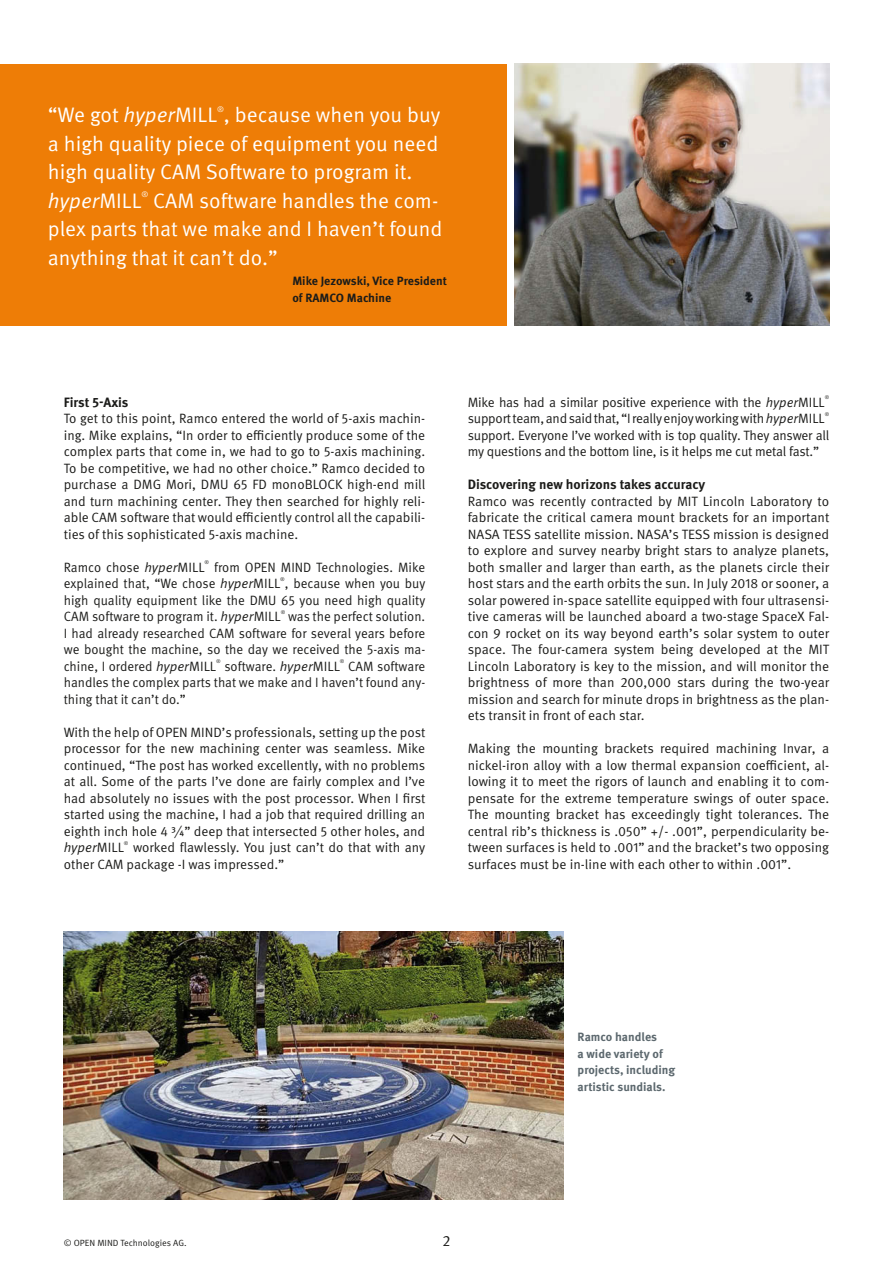
<style>
.page{position:relative;width:893px;height:1263px;background:#fff}
.page>*{position:absolute;margin:0;border:0;box-sizing:border-box;transform-origin:0 0}
.t1{font:21px/28.5px "Meta Pro";color:#fff}
.t2{font:15px "Meta Pro";color:#1c1c1a}
.t3{font:13.5px/16.5px "Meta Pro";color:#1c1c1a;text-align:justify}
.t4{font:13.5px/16.5px "Meta Pro";color:#1c1c1a;text-align:justify;scale:.96 1}
.t5{font:700 13.5px "Meta Pro";color:#1c1c1a}
.t6{font:700 12px/16.5px "Meta Pro";color:#5c686e}
.t7{font:700 12px/16.5px "Meta Pro";color:#1c1c1a}
.t8{font:9px "Meta Pro";color:#1c1c1a}
.t9{font:7.8px "Meta Pro";color:#fff}
.t10{font:5.25px "Meta Pro";color:#1c1c1a}
.s1{font-style:italic}
</style>
<div class="page">
<img style="left:514px;top:64px;width:315px;height:261px">
<div style="left:0;top:64px;width:506px;height:261px;background:#ee7d06"></div>
<img style="left:64px;top:931px;width:499px;height:268px">
<p class="t9" style="left:217px;top:104px;width:8px">®</p>
<h1 class="t1" style="left:48px;top:129px;width:392px">a high quality piece of equipment you need high quality CAM Software to program it. <span class="s1">hyper</span>MILL</h1>
<h1 class="t1" style="left:48px;top:101px;width:394px">“We got <span class="s1">hyper</span>MILL , because when you buy</h1>
<p class="t9" style="left:141px;top:190px;width:8px">®</p>
<h1 class="t1" style="left:48px;top:186px;width:396px;text-indent:105px">CAM software handles the com&shy;plex parts that we make and I haven’t found anything that it can’t do.”</h1>
<p class="t7" style="left:292px;top:273px;width:156px">Mike Jezowski, Vice President of RAMCO Machine</p>
<p class="t5" style="left:64px;top:393px;width:66px">First 5-Axis</p>
<p class="t3" style="left:64px;top:410px;width:363px">To get to this point, Ramco entered the world of 5-axis machin&shy;ing. Mike explains, “In order to efficiently produce some of the complex parts that come in, we had to go to 5-axis machining.<br>To be competitive, we had no other choice.” Ramco decided to purchase a DMG Mori, DMU 65 FD monoBLOCK high-end mill and turn machining center. They then searched for highly reli&shy;able CAM software that would efficiently control all the capabili&shy;ties of this sophisticated 5-axis machine.</p>
<p class="t4" style="left:64px;top:559px;width:148px">Ramco chose <span class="s1">hyper</span>MILL</p>
<p class="t10" style="left:205px;top:559px;width:6px">®</p>
<p class="t4" style="left:64px;top:559px;width:378px;text-align:right">from OPEN MIND Technologies. Mike<br>explained that, “We chose <span class="s1">hyper</span>MILL , because when you buy</p>
<p class="t10" style="left:280px;top:576px;width:6px">®</p>
<p class="t4" style="left:64px;top:592px;width:378px">high quality equipment like the DMU 65 you need high quality<br>CAM software to program it. <span class="s1">hyper</span>MILL</p>
<p class="t10" style="left:281px;top:609px;width:6px">®</p>
<p class="t4" style="left:64px;top:608px;width:378px;text-indent:224px">was the perfect solution.<br>I had already researched CAM software for several years before we bought the machine, so the day we received the 5-axis ma&shy;chine, I ordered <span class="s1">hyper</span>MILL</p>
<p class="t10" style="left:216px;top:658px;width:6px">®</p>
<p class="t4" style="left:224px;top:658px;width:122px">software. <span class="s1">hyper</span>MILL</p>
<p class="t10" style="left:340px;top:658px;width:6px">®</p>
<p class="t4" style="left:64px;top:658px;width:378px;text-indent:284px">CAM software handles the complex parts that we make and I haven’t found any&shy;thing that it can’t do.”</p>
<p class="t3" style="left:64px;top:724px;width:363px">With the help of OPEN MIND’s professionals, setting up the post processor for the new machining center was seamless. Mike continued, “The post has worked excellently, with no problems at all. Some of the parts I’ve done are fairly complex and I’ve had absolutely no issues with the post processor. When I first started using the machine, I had a job that required drilling an eighth inch hole 4 ¾” deep that intersected 5 other holes, and <span class="s1">hyper</span>MILL</p>
<p class="t10" style="left:124px;top:840px;width:6px">®</p>
<p class="t3" style="left:64px;top:839px;width:363px;text-indent:69px">worked flawlessly. You just can’t do that with any other CAM package -I was impressed.”</p>
<p class="t3" style="left:468px;top:394px;width:358px">Mike has had a similar positive experience with the <span class="s1">hyper</span>MILL</p>
<p class="t10" style="left:825px;top:394px;width:6px">®</p>
<p class="t3" style="left:468px;top:410px;width:358px">support team, and said that, “I really enjoy working with <span class="s1">hyper</span>MILL</p>
<p class="t10" style="left:825px;top:411px;width:6px">®</p>
<p class="t3" style="left:468px;top:427px;width:363px">support. Everyone I’ve worked with is top quality. They answer all my questions and the bottom line, is it helps me cut metal fast.”</p>
<p class="t5" style="left:468px;top:476px;width:239px">Discovering new horizons takes accuracy</p>
<p class="t3" style="left:468px;top:493px;width:363px">Ramco was recently contracted by MIT Lincoln Laboratory to fabricate the critical camera mount brackets for an important NASA TESS satellite mission. NASA’s TESS mission is designed to explore and survey nearby bright stars to analyze planets, both smaller and larger than earth, as the planets circle their host stars and the earth orbits the sun. In July 2018 or sooner, a solar powered in-space satellite equipped with four ultrasensi&shy;tive cameras will be launched aboard a two-stage SpaceX Fal&shy;con 9 rocket on its way beyond earth’s solar system to outer space. The four-camera system being developed at the MIT Lincoln Laboratory is key to the mission, and will monitor the brightness of more than 200,000 stars during the two-year mission and search for minute drops in brightness as the plan&shy;ets transit in front of each star.</p>
<p class="t3" style="left:468px;top:740px;width:363px">Making the mounting brackets required machining Invar, a nickel-iron alloy with a low thermal expansion coefficient, al&shy;lowing it to meet the rigors of launch and enabling it to com&shy;pensate for the extreme temperature swings of outer space.<br>The mounting bracket has exceedingly tight tolerances. The central rib’s thickness is .050” +/- .001”, perpendicularity be&shy;tween surfaces is held to .001” and the bracket’s two opposing surfaces must be in-line with each other to within .001”.</p>
<p class="t8" style="left:64px;top:1237px;width:124px">© OPEN MIND Technologies AG.</p>
<p class="t2" style="left:442px;top:1232px;width:9px">2</p>
<p class="t6" style="left:578px;top:1029px;width:99px">Ramco handles<br>a wide variety of projects, including artistic sundials.</p>
</div>
